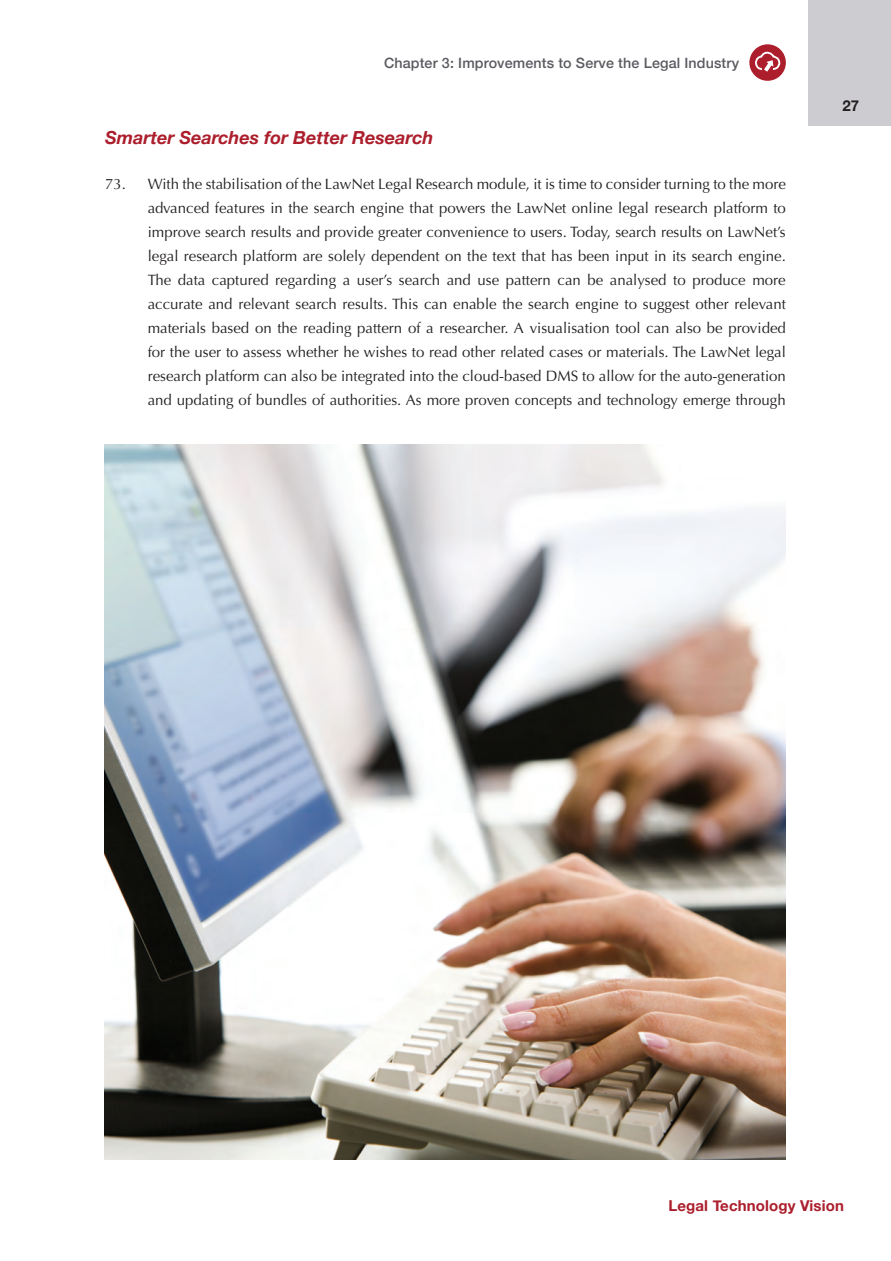
<style>
.page{position:relative;width:891px;height:1261px;background:#fff}
.page>*{position:absolute;margin:0;border:0;box-sizing:border-box;transform-origin:0 0}
.t1{font:italic 700 18px "Helvetica Neue";color:#ac1e2c}
.t2{font:15px/24px "Optima";color:#231f20;text-align:justify}
.t3{font:700 15px "Helvetica Neue";letter-spacing:.01em;color:#ac1e2c}
.t4{font:700 15px "Helvetica Neue";color:#231f20}
.t5{font:500 14.25px "Helvetica Neue";letter-spacing:.01em;color:#5c5a60}
</style>
<div class="page">
<div style="left:807px;top:0;width:83px;height:126px;background:#cdcdd1"></div>
<img style="left:105px;top:444px;width:680px;height:715px">
<div style="left:749px;top:44px;width:36px;height:37px;background:#ac1e2c;border-radius:50%"></div>
<svg style="left:754px;top:44px;width:27px;height:28px"></svg>
<p class="t5" style="left:384px;top:51px;width:356px">Chapter 3: Improvements to Serve the Legal Industry</p>
<p class="t1" style="left:105px;top:123px;width:330px">Smarter Searches for Better Research</p>
<p class="t2" style="left:148px;top:172px;width:639px;text-indent:-43px">73. With the stabilisation of the LawNet Legal Research module, it is time to consider turning to the more advanced features in the search engine that powers the LawNet online legal research platform to improve search results and provide greater convenience to users. Today, search results on LawNet’s legal research platform are solely dependent on the text that has been input in its search engine.<br>The data captured regarding a user’s search and use pattern can be analysed to produce more accurate and relevant search results. This can enable the search engine to suggest other relevant materials based on the reading pattern of a researcher. A visualisation tool can also be provided for the user to assess whether he wishes to read other related cases or materials. The LawNet legal research platform can also be integrated into the cloud-based DMS to allow for the auto-generation and updating of bundles of authorities. As more proven concepts and technology emerge through</p>
<p class="t4" style="left:842px;top:94px;width:18px">27</p>
<p class="t3" style="left:668px;top:1193px;width:177px">Legal Technology Vision</p>
</div>
